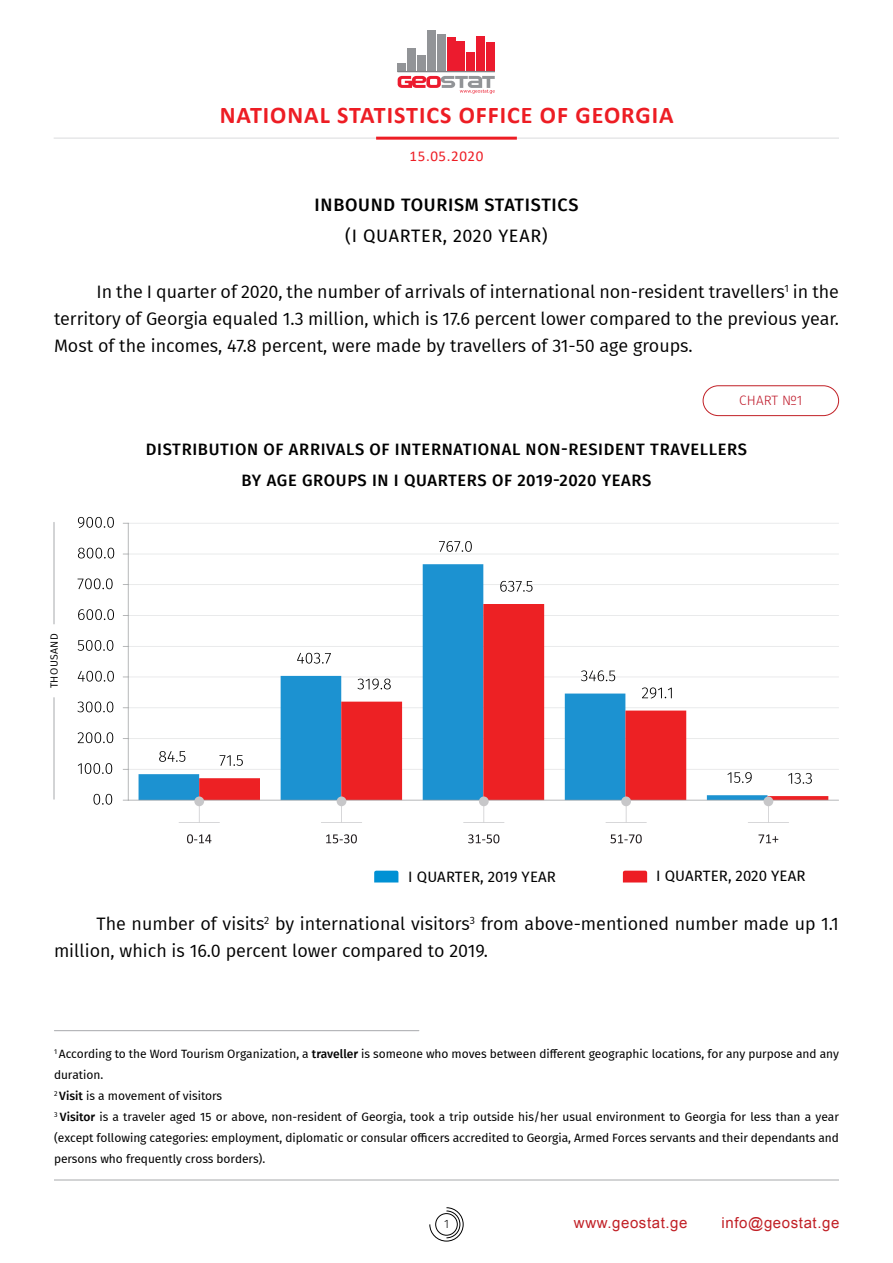
<style>
.page{position:relative;width:893px;height:1263px;background:#fff}
.page>*{position:absolute;margin:0;border:0;box-sizing:border-box;transform-origin:0 0}
.t1{font:700 24px "Calibri";letter-spacing:.04em;color:#ed1d24}
.t2{font:18px/27px "Fira GO";color:#000;text-align:justify}
.t3{font:500 18px "Fira GO";letter-spacing:.04em;color:#000}
.t4{font:18px "Fira GO";letter-spacing:.04em;color:#000}
.t5{font:500 16.5px/31.2px "Fira GO";letter-spacing:.04em;color:#000;text-align:center}
.t6{font:15px "Fira GO";letter-spacing:.01em;color:#000}
.t7{font:15px "BPG Ingiri Arial";letter-spacing:.04em;color:#c12026}
.t8{font:15px "Calibri";letter-spacing:.04em;color:#ed1d24}
.t9{font:300 13.5px "Fira GO";letter-spacing:.01em;color:#be1728}
.t10{font:12px/21px "Fira GO";color:#000}
.t11{font:300 12px "Fira GO";color:#000}
.t12{font:10.5px "Fira GO";letter-spacing:.04em;color:#000}
.s1{font-weight:500}
</style>
<div class="page">
<svg style="left:429px;top:1207px;width:35px;height:34px"></svg>
<hr style="left:54px;top:1179px;width:785px;height:1px;background:#a7a9ac">
<hr style="left:54px;top:137px;width:785px;height:2px;background:#e6e7e8">
<hr style="left:376px;top:137px;width:141px;height:3px;background:#ed1d24">
<div style="left:398px;top:63px;width:8px;height:9px;background:#929497"></div>
<div style="left:407px;top:48px;width:9px;height:24px;background:#929497"></div>
<div style="left:417px;top:56px;width:9px;height:16px;background:#929497"></div>
<div style="left:427px;top:31px;width:9px;height:41px;background:#929497"></div>
<div style="left:437px;top:35px;width:9px;height:37px;background:#929497"></div>
<div style="left:447px;top:37px;width:8px;height:35px;background:#ec1b2e"></div>
<div style="left:457px;top:42px;width:8px;height:30px;background:#ec1b2e"></div>
<div style="left:466px;top:52px;width:9px;height:20px;background:#ec1b2e"></div>
<div style="left:476px;top:36px;width:9px;height:36px;background:#ec1b2e"></div>
<div style="left:486px;top:42px;width:9px;height:30px;background:#ec1b2e"></div>
<hr style="left:398px;top:71px;width:97px;height:1px;background:#808184">
<svg style="left:398px;top:76px;width:97px;height:18px"></svg>
<svg style="left:93px;top:794px;width:19px;height:11px"></svg>
<svg style="left:78px;top:763px;width:34px;height:11px"></svg>
<svg style="left:78px;top:732px;width:35px;height:11px"></svg>
<svg style="left:77px;top:701px;width:36px;height:11px"></svg>
<svg style="left:78px;top:671px;width:36px;height:11px"></svg>
<svg style="left:78px;top:640px;width:35px;height:11px"></svg>
<svg style="left:78px;top:609px;width:36px;height:11px"></svg>
<svg style="left:78px;top:578px;width:35px;height:11px"></svg>
<svg style="left:78px;top:548px;width:36px;height:10px"></svg>
<svg style="left:78px;top:517px;width:36px;height:11px"></svg>
<svg style="left:623px;top:871px;width:24px;height:11px"></svg>
<svg style="left:374px;top:871px;width:24px;height:11px"></svg>
<hr style="left:54px;top:1030px;width:365px;height:1px;background:#a7a9ac">
<div style="left:703px;top:385px;width:136px;height:31px;border:1px solid #c12026;border-radius:15px"></div>
<svg style="left:187px;top:834px;width:24px;height:9px"></svg>
<svg style="left:326px;top:834px;width:31px;height:9px"></svg>
<svg style="left:468px;top:834px;width:31px;height:9px"></svg>
<svg style="left:610px;top:834px;width:32px;height:9px"></svg>
<svg style="left:758px;top:834px;width:20px;height:9px"></svg>
<svg style="left:123px;top:523px;width:716px;height:300px"></svg>
<hr style="left:54px;top:522px;width:1px;height:102px;background:#a7a9ac">
<hr style="left:54px;top:698px;width:1px;height:101px;background:#a7a9ac">
<h1 class="t1" style="left:220px;top:98px;width:455px">NATIONAL STATISTICS OFFICE OF GEORGIA</h1>
<p class="t8" style="left:410px;top:145px;width:75px">15.05.2020</p>
<h2 class="t3" style="left:315px;top:194px;width:265px">INBOUND TOURISM STATISTICS</h2>
<h2 class="t4" style="left:345px;top:225px;width:204px">(I QUARTER, 2020 YEAR)</h2>
<p class="t2" style="left:54px;top:278px;width:786px;text-indent:43px">In the I quarter of 2020, the number of arrivals of international non-resident travellers<sup>1</sup> in the territory of Georgia equaled 1.3 million, which is 17.6 percent lower compared to the previous year.<br>Most of the incomes, 47.8 percent, were made by travellers of 31-50 age groups.</p>
<p class="t9" style="left:739px;top:393px;width:65px">CHART №1</p>
<p class="t12" style="left:48px;top:688px;width:57px;rotate:-90deg">THOUSAND</p>
<h3 class="t5" style="left:146px;top:434px;width:603px">DISTRIBUTION OF ARRIVALS OF INTERNATIONAL NON-RESIDENT TRAVELLERS<br>BY AGE GROUPS IN I QUARTERS OF 2019-2020 YEARS</h3>
<p class="t6" style="left:408px;top:868px;width:149px">I QUARTER, 2019 YEAR</p>
<p class="t6" style="left:656px;top:867px;width:151px">I QUARTER, 2020 YEAR</p>
<h2 class="t2" style="left:54px;top:910px;width:786px;text-indent:43px">The number of visits<sup>2</sup> by international visitors<sup>3</sup> from above-mentioned number made up 1.1 million, which is 16.0 percent lower compared to 2019.</h2>
<p class="t10" style="left:54px;top:1044px;width:786px"><sup>1</sup> According to the Word Tourism Organization, a <span class="s1">traveller</span> is someone who moves between different geographic locations, for any purpose and any duration.<br><sup>2</sup> <span class="s1">Visit</span> is a movement of visitors<br><sup>3</sup> <span class="s1">Visitor</span> is a traveler aged 15 or above, non-resident of Georgia, took a trip outside his/her usual environment to Georgia for less than a year (except following categories: employment, diplomatic or consular officers accredited to Georgia, Armed Forces servants and their dependants and persons who frequently cross borders).</p>
<p class="t11" style="left:444px;top:1217px;width:6px">1</p>
<p class="t7" style="left:574px;top:1213px;width:115px">www.geostat.ge</p>
<p class="t7" style="left:722px;top:1213px;width:119px">info@geostat.ge</p>
</div>
